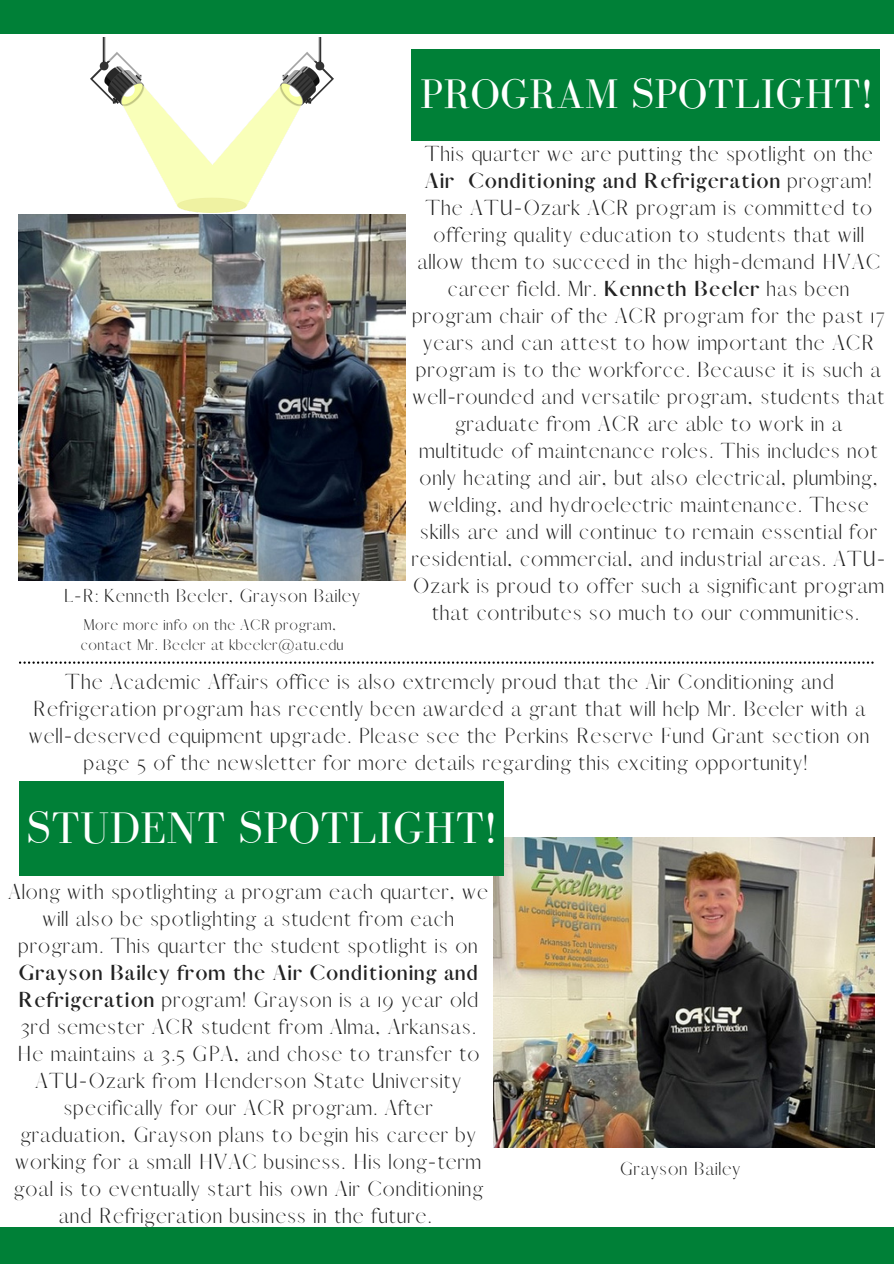
<style>
.page{position:relative;width:894px;height:1264px;background:#fff}
.page>*{position:absolute;margin:0;border:0;box-sizing:border-box;transform-origin:0 0}
.t1{font:45.45px "Bodoni FLF";letter-spacing:.01em;color:#fff}
.t2{font:42.45px "Bodoni FLF";letter-spacing:.01em;color:#fff}
.t3{font:19.5px/27px "Afrah";letter-spacing:.06em;color:#222;text-align:center}
.t4{font:16.8px "Afrah";letter-spacing:.06em;color:#222}
.t5{font:13.8px "Afrah";letter-spacing:.06em;color:#222}
.s1{font-weight:700}
</style>
<div class="page">
<div style="left:0;top:1227px;width:893px;height:36px;background:#008037"></div>
<div style="left:0;top:0;width:893px;height:33px;background:#008037"></div>
<img style="left:19px;top:214px;width:386px;height:366px">
<img style="left:493px;top:837px;width:381px;height:310px">
<div style="left:410px;top:50px;width:469px;height:90px;background:#008037"></div>
<div style="left:19px;top:782px;width:484px;height:93px;background:#008037"></div>
<img style="left:90px;top:38px;width:244px;height:174px">
<svg style="left:19px;top:661px;width:854px;height:2px"></svg>
<p class="t2" style="left:420px;top:71px;width:454px">PROGRAM SPOTLIGHT!</p>
<p class="t3" style="left:411px;top:140px;width:475px">This quarter we are putting the spotlight on the <span class="s1">Air Conditioning and Refrigeration</span> program!<br>The ATU-Ozark ACR program is committed to offering quality education to students that will allow them to succeed in the high-demand HVAC career field. Mr. <span class="s1">Kenneth Beeler</span> has been program chair of the ACR program for the past 17 years and can attest to how important the ACR program is to the workforce. Because it is such a well-rounded and versatile program, students that graduate from ACR are able to work in a multitude of maintenance roles. This includes not only heating and air, but also electrical, plumbing, welding, and hydroelectric maintenance. These skills are and will continue to remain essential for residential, commercial, and industrial areas. ATU-Ozark is proud to offer such a significant program that contributes so much to our communities.</p>
<p class="t4" style="left:64px;top:585px;width:297px">L-R: Kenneth Beeler, Grayson Bailey</p>
<p class="t5" style="left:83px;top:616px;width:254px">More more info on the ACR program,</p>
<p class="t5" style="left:81px;top:635px;width:264px">contact Mr. Beeler at kbeeler@atu.edu</p>
<p class="t3" style="left:29px;top:668px;width:841px">The Academic Affairs office is also extremely proud that the Air Conditioning and Refrigeration program has recently been awarded a grant that will help Mr. Beeler with a well-deserved equipment upgrade. Please see the Perkins Reserve Fund Grant section on page 5 of the newsletter for more details regarding this exciting opportunity!</p>
<p class="t1" style="left:26px;top:803px;width:472px">STUDENT SPOTLIGHT!</p>
<p class="t3" style="left:9px;top:878px;width:480px">Along with spotlighting a program each quarter, we will also be spotlighting a student from each program. This quarter the student spotlight is on <span class="s1">Grayson Bailey from the Air Conditioning and Refrigeration</span> program! Grayson is a 19 year old 3rd semester ACR student from Alma, Arkansas.<br>He maintains a 3.5 GPA, and chose to transfer to ATU-Ozark from Henderson State University specifically for our ACR program. After<br>graduation, Grayson plans to begin his career by working for a small HVAC business. His long-term goal is to eventually start his own Air Conditioning and Refrigeration business in the future.</p>
<p class="t4" style="left:620px;top:1158px;width:122px">Grayson Bailey</p>
</div>
